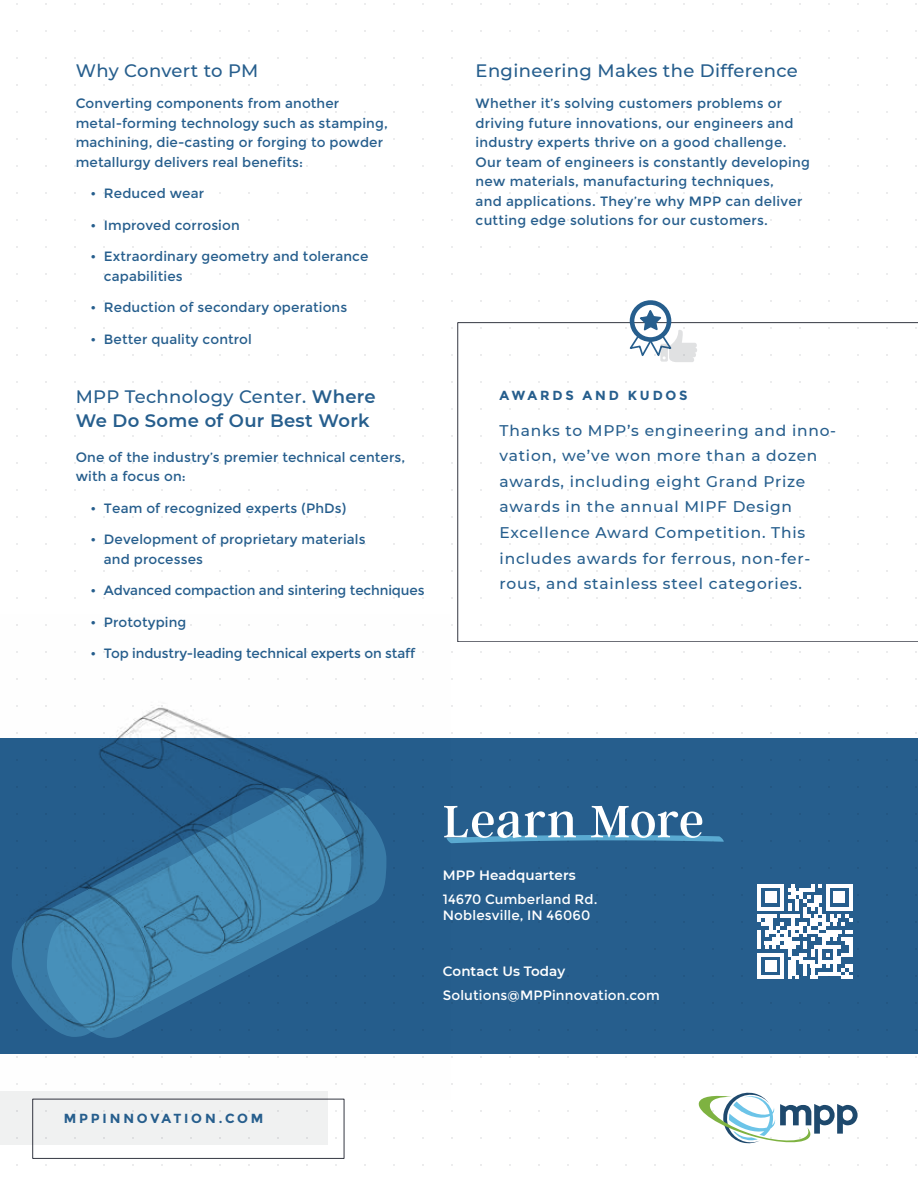
<style>
.page{position:relative;width:918px;height:1188px;background:#fff}
.page>*{position:absolute;margin:0;border:0;box-sizing:border-box;transform-origin:0 0}
.t1{font:50.7px "Argent CF";letter-spacing:.015em;color:#fff}
.t2{font:600 18px/24px "Montserrat";letter-spacing:.02em;color:#265e8d}
.t3{font:500 18px "Montserrat";letter-spacing:.02em;color:#265e8d}
.t4{font:500 15.45px/25.5px "Montserrat";letter-spacing:.05em;color:#265e8d}
.t5{font:13.5px/19.5px "Montserrat";letter-spacing:.01em;color:#265e8d}
.t6{font:13.5px "Montserrat";letter-spacing:-.01em;color:#265e8d}
.t7{font:13.5px/16.5px "Montserrat";letter-spacing:.01em;color:#fff}
.t8{font:600 13.5px "Montserrat";letter-spacing:.005em;color:#fff}
.t9{font:700 13.2px "Montserrat";letter-spacing:.215em;color:#265e8d}
.s1{font-weight:500}
</style>
<div class="page">
<svg style="left:698px;top:1092px;width:160px;height:52px"></svg>
<div style="left:0;top:1091px;width:327px;height:54px;background:#f0f1f1"></div>
<div style="left:33px;top:1099px;width:311px;height:60px;border:1px solid #353843"></div>
<div style="left:0;top:738px;width:918px;height:316px;background:#265e8d"></div>
<svg style="left:458px;top:322px;width:460px;height:320px"></svg>
<svg style="left:451px;top:835px;width:273px;height:8px"></svg>
<svg style="left:627px;top:300px;width:70px;height:62px"></svg>
<img style="left:12px;top:624px;width:439px;height:475px">
<svg style="left:757px;top:884px;width:96px;height:95px"></svg>
<hr style="left:757px;top:976px;width:27px;height:3px;background:#fff">
<div style="left:765px;top:960px;width:11px;height:12px;background:#fff"></div>
<h2 class="t3" style="left:76px;top:58px;width:184px">Why Convert to PM</h2>
<p class="t5" style="left:76px;top:94px;width:314px">Converting components from another metal-forming technology such as stamping, machining, die-casting or forging to powder metallurgy delivers real benefits:</p>
<p class="t5" style="left:90px;top:184px;width:115px">• Reduced wear</p>
<p class="t5" style="left:90px;top:215px;width:151px">• Improved corrosion</p>
<p class="t5" style="left:104px;top:247px;width:266px;text-indent:-13px">• Extraordinary geometry and tolerance capabilities</p>
<p class="t5" style="left:90px;top:298px;width:258px">• Reduction of secondary operations</p>
<p class="t5" style="left:90px;top:329px;width:163px">• Better quality control</p>
<h2 class="t2" style="left:76px;top:384px;width:302px"><span class="s1">MPP Technology Center.</span> Where<br>We Do Some of Our Best Work</h2>
<p class="t5" style="left:76px;top:447px;width:331px">One of the industry’s premier technical centers, with a focus on:</p>
<p class="t5" style="left:90px;top:498px;width:257px">• Team of recognized experts (PhDs)</p>
<p class="t5" style="left:104px;top:530px;width:263px;text-indent:-13px">• Development of proprietary materials and processes</p>
<p class="t6" style="left:90px;top:583px;width:336px">• Advanced compaction and sintering techniques</p>
<p class="t5" style="left:90px;top:612px;width:97px">• Prototyping</p>
<p class="t6" style="left:90px;top:646px;width:326px">• Top industry-leading technical experts on staff</p>
<h2 class="t3" style="left:476px;top:58px;width:324px">Engineering Makes the Difference</h2>
<p class="t5" style="left:476px;top:94px;width:336px">Whether it’s solving customers problems or driving future innovations, our engineers and industry experts thrive on a good challenge.<br>Our team of engineers is constantly developing new materials, manufacturing techniques,<br>and applications. They’re why MPP can deliver cutting edge solutions for our customers.</p>
<p class="t9" style="left:500px;top:387px;width:190px">AWARDS AND KUDOS</p>
<p class="t4" style="left:500px;top:417px;width:338px">Thanks to MPP’s engineering and inno&shy;vation, we’ve won more than a dozen awards, including eight Grand Prize awards in the annual MIPF Design Excellence Award Competition. This includes awards for ferrous, non-fer&shy;rous, and stainless steel categories.</p>
<p class="t9" style="left:64px;top:1110px;width:201px">MPPINNOVATION.COM</p>
<h1 class="t1" style="left:443px;top:794px;width:263px">Learn More</h1>
<p class="t8" style="left:443px;top:865px;width:135px">MPP Headquarters</p>
<p class="t7" style="left:443px;top:891px;width:156px">14670 Cumberland Rd.<br>Noblesville, IN 46060</p>
<p class="t8" style="left:443px;top:961px;width:124px">Contact Us Today</p>
<p class="t7" style="left:443px;top:987px;width:219px">Solutions@MPPinnovation.com</p>
</div>
